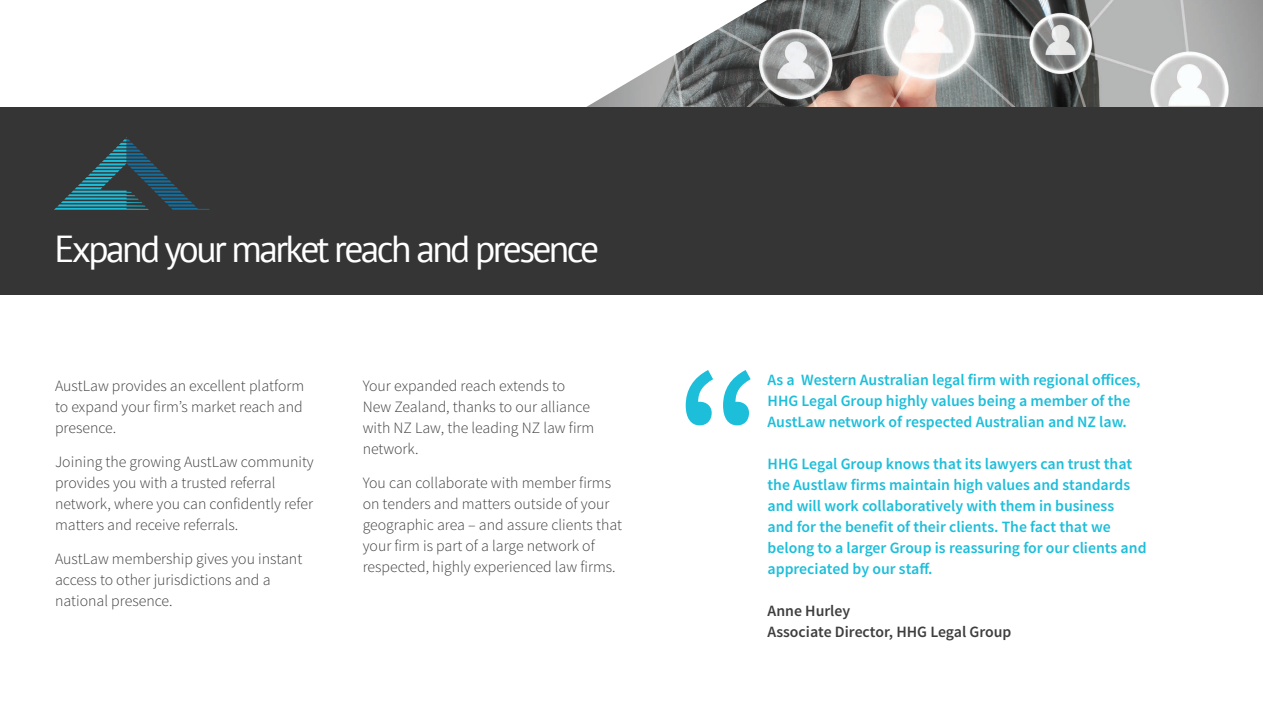
<style>
.page{position:relative;width:1263px;height:723px;background:#fff}
.page>*{position:absolute;margin:0;border:0;box-sizing:border-box;transform-origin:0 0}
.t1{font:37.5px "PT Sans";letter-spacing:-.07em;color:#fff}
.t2{font:300 15.75px/21px "Source Sans Pro";color:#3e3e3f}
.t3{font:600 15.75px/21px "Source Sans Pro";color:#1cbeda}
.t4{font:600 15.75px "Source Sans Pro";color:#3e3e3f}
</style>
<div class="page">
<img style="left:586px;top:0;width:677px;height:107px">
<div style="left:0;top:107px;width:1263px;height:187px;background:#363536"></div>
<svg style="left:54px;top:137px;width:156px;height:73px"></svg>
<svg style="left:686px;top:370px;width:65px;height:55px"></svg>
<p class="t1" style="left:54px;top:225px;width:546px">Expand your market reach and presence</p>
<p class="t2" style="left:55px;top:376px;width:251px;text-align:justify">AustLaw provides an excellent platform to expand your firm’s market reach and presence.</p>
<p class="t2" style="left:55px;top:451px;width:260px">Joining the growing AustLaw community provides you with a trusted referral network, where you can confidently refer matters and receive referrals.</p>
<p class="t2" style="left:55px;top:548px;width:249px">AustLaw membership gives you instant access to other jurisdictions and a national presence.</p>
<p class="t2" style="left:363px;top:376px;width:233px">Your expanded reach extends to<br>New Zealand, thanks to our alliance with NZ Law, the leading NZ law firm network.</p>
<p class="t2" style="left:363px;top:472px;width:261px">You can collaborate with member firms on tenders and matters outside of your geographic area – and assure clients that your firm is part of a large network of respected, highly experienced law firms.</p>
<p class="t3" style="left:767px;top:369px;width:374px">As a Western Australian legal firm with regional offices,<br>HHG Legal Group highly values being a member of the<br>AustLaw network of respected Australian and NZ law.</p>
<p class="t3" style="left:767px;top:453px;width:380px">HHG Legal Group knows that its lawyers can trust that the Austlaw firms maintain high values and standards and will work collaboratively with them in business<br>and for the benefit of their clients. The fact that we belong to a larger Group is reassuring for our clients and appreciated by our staff.</p>
<p class="t4" style="left:767px;top:600px;width:84px">Anne Hurley</p>
<p class="t4" style="left:767px;top:621px;width:245px">Associate Director, HHG Legal Group</p>
</div>
